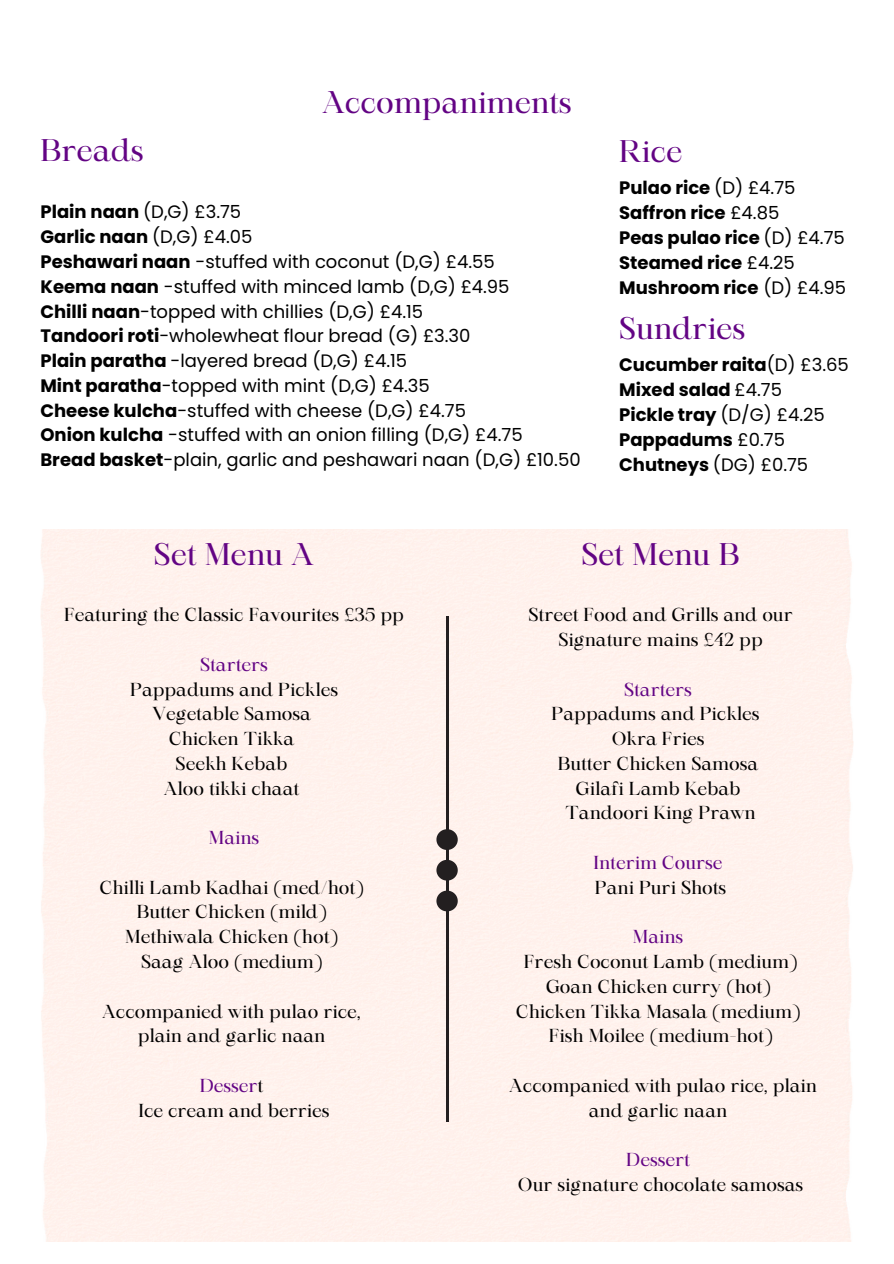
<style>
.page{position:relative;width:894px;height:1264px;background:#fff}
.page>*{position:absolute;margin:0;border:0;box-sizing:border-box;transform-origin:0 0}
.t1{font:30px "Maharlika";color:#630484}
.t2{font:18px/24.8px "Maharlika";color:#000;text-align:center}
.t3{font:18px "Poppins";color:#000}
.t4{font:700 18px "Poppins";color:#000}
.t5{font:18px "Maharlika";color:#630484}
.s1{font-weight:700}
.s2{font-weight:400}
.s3{color:#000}
</style>
<div class="page">
<div style="left:40px;top:529px;width:813px;height:711px;background:#fff1ed"></div>
<hr style="left:445px;top:616px;width:3px;height:505px;background:#231f20">
<svg style="left:436px;top:859px;width:21px;height:21px"></svg>
<svg style="left:436px;top:829px;width:21px;height:21px"></svg>
<svg style="left:436px;top:890px;width:21px;height:21px"></svg>
<p class="t1" style="left:322px;top:90px;width:251px">Accompaniments</p>
<p class="t1" style="left:40px;top:138px;width:104px">Breads</p>
<p class="t3" style="left:40px;top:199px;width:202px"><span class="s1">Plain naan</span> (D,G) £3.75</p>
<p class="t4" style="left:40px;top:224px;width:213px">Garlic naan <span class="s2">(D,G) £4.05</span></p>
<p class="t3" style="left:40px;top:249px;width:455px"><span class="s1">Peshawari naan</span> -stuffed with coconut (D,G) £4.55</p>
<p class="t3" style="left:40px;top:274px;width:470px"><span class="s1">Keema naan</span> -stuffed with minced lamb (D,G) £4.95</p>
<p class="t3" style="left:40px;top:298px;width:384px"><span class="s1">Chilli naan</span>-topped with chillies (D,G) £4.15</p>
<p class="t3" style="left:40px;top:323px;width:431px"><span class="s1">Tandoori roti</span>-wholewheat flour bread (G) £3.30</p>
<p class="t3" style="left:40px;top:348px;width:368px"><span class="s1">Plain paratha</span> -layered bread (D,G) £4.15</p>
<p class="t3" style="left:40px;top:373px;width:391px"><span class="s1">Mint paratha</span>-topped with mint (D,G) £4.35</p>
<p class="t3" style="left:40px;top:397px;width:427px"><span class="s1">Cheese kulcha</span>-stuffed with cheese (D,G) £4.75</p>
<p class="t3" style="left:40px;top:422px;width:483px"><span class="s1">Onion kulcha</span> -stuffed with an onion filling (D,G) £4.75</p>
<p class="t3" style="left:40px;top:447px;width:541px"><span class="s1">Bread basket</span>-plain, garlic and peshawari naan (D,G) £10.50</p>
<h1 class="t1" style="left:619px;top:139px;width:64px">Rice</h1>
<h1 class="t4" style="left:619px;top:175px;width:178px">Pulao rice <span class="s2">(D) £4.75</span></h1>
<p class="t4" style="left:619px;top:200px;width:161px">Saffron rice <span class="s2">£4.85</span></p>
<p class="t4" style="left:619px;top:225px;width:227px">Peas pulao rice <span class="s2">(D) £4.75</span></p>
<p class="t4" style="left:619px;top:250px;width:177px">Steamed rice <span class="s2">£4.25</span></p>
<p class="t4" style="left:619px;top:275px;width:228px">Mushroom rice <span class="s2">(D) £4.95</span></p>
<p class="t1" style="left:619px;top:316px;width:127px">Sundries</p>
<p class="t4" style="left:619px;top:352px;width:231px">Cucumber raita<span class="s2">(D) £3.65</span></p>
<p class="t4" style="left:619px;top:377px;width:164px">Mixed salad <span class="s2">£4.75</span></p>
<p class="t4" style="left:619px;top:402px;width:207px">Pickle tray <span class="s2">(D/G) £4.25</span></p>
<p class="t4" style="left:619px;top:427px;width:167px">Pappadums <span class="s2">£0.75</span></p>
<p class="t3" style="left:619px;top:452px;width:190px"><span class="s1">Chutneys</span> (DG) £0.75</p>
<p class="t1" style="left:154px;top:542px;width:162px">Set Menu A</p>
<p class="t2" style="left:64px;top:604px;width:341px">Featuring the Classic Favourites £35 pp</p>
<h1 class="t5" style="left:200px;top:657px;width:69px">Starters</h1>
<p class="t2" style="left:130px;top:678px;width:209px">Pappadums and Pickles</p>
<p class="t2" style="left:152px;top:703px;width:160px">Vegetable Samosa</p>
<p class="t2" style="left:169px;top:728px;width:127px">Chicken Tikka</p>
<p class="t2" style="left:175px;top:752px;width:113px">Seekh Kebab</p>
<p class="t2" style="left:164px;top:777px;width:137px">Aloo tikki chaat</p>
<p class="t5" style="left:209px;top:830px;width:52px">Mains</p>
<p class="t2" style="left:99px;top:876px;width:265px">Chilli Lamb Kadhai (med/hot)</p>
<p class="t2" style="left:137px;top:901px;width:191px">Butter Chicken (mild)</p>
<p class="t2" style="left:125px;top:926px;width:214px">Methiwala Chicken (hot)</p>
<p class="t2" style="left:141px;top:950px;width:182px">Saag Aloo (medium)</p>
<p class="t2" style="left:102px;top:1000px;width:260px">Accompanied with pulao rice,</p>
<p class="t2" style="left:138px;top:1025px;width:189px">plain and garlic naan</p>
<p class="t5" style="left:200px;top:1077px;width:65px">Desser<span class="s3">t</span></p>
<p class="t2" style="left:138px;top:1099px;width:192px">Ice cream and berries</p>
<p class="t1" style="left:581px;top:542px;width:160px">Set Menu B</p>
<p class="t2" style="left:528px;top:604px;width:266px">Street Food and Grills and our<br>Signature mains £42 pp</p>
<p class="t5" style="left:624px;top:681px;width:69px">Starters</p>
<h1 class="t2" style="left:551px;top:703px;width:209px">Pappadums and Pickles</h1>
<p class="t2" style="left:611px;top:728px;width:94px">Okra Fries</p>
<p class="t2" style="left:557px;top:752px;width:202px">Butter Chicken Samosa</p>
<p class="t2" style="left:575px;top:777px;width:166px">Gilafi Lamb Kebab</p>
<p class="t2" style="left:565px;top:802px;width:191px">Tandoori King Prawn</p>
<p class="t5" style="left:593px;top:855px;width:130px">Interim Course</p>
<p class="t2" style="left:594px;top:876px;width:133px">Pani Puri Shots</p>
<p class="t5" style="left:632px;top:929px;width:52px">Mains</p>
<p class="t2" style="left:523px;top:950px;width:275px">Fresh Coconut Lamb (medium)<br>Goan Chicken curry (hot)</p>
<p class="t2" style="left:515px;top:1000px;width:286px">Chicken Tikka Masala (medium)</p>
<p class="t2" style="left:548px;top:1025px;width:225px">Fish Moilee (medium-hot)</p>
<p class="t2" style="left:509px;top:1074px;width:309px">Accompanied with pulao rice, plain and garlic naan</p>
<p class="t5" style="left:626px;top:1152px;width:65px">Dessert</p>
<p class="t2" style="left:517px;top:1173px;width:287px">Our signature chocolate samosas</p>
</div>
